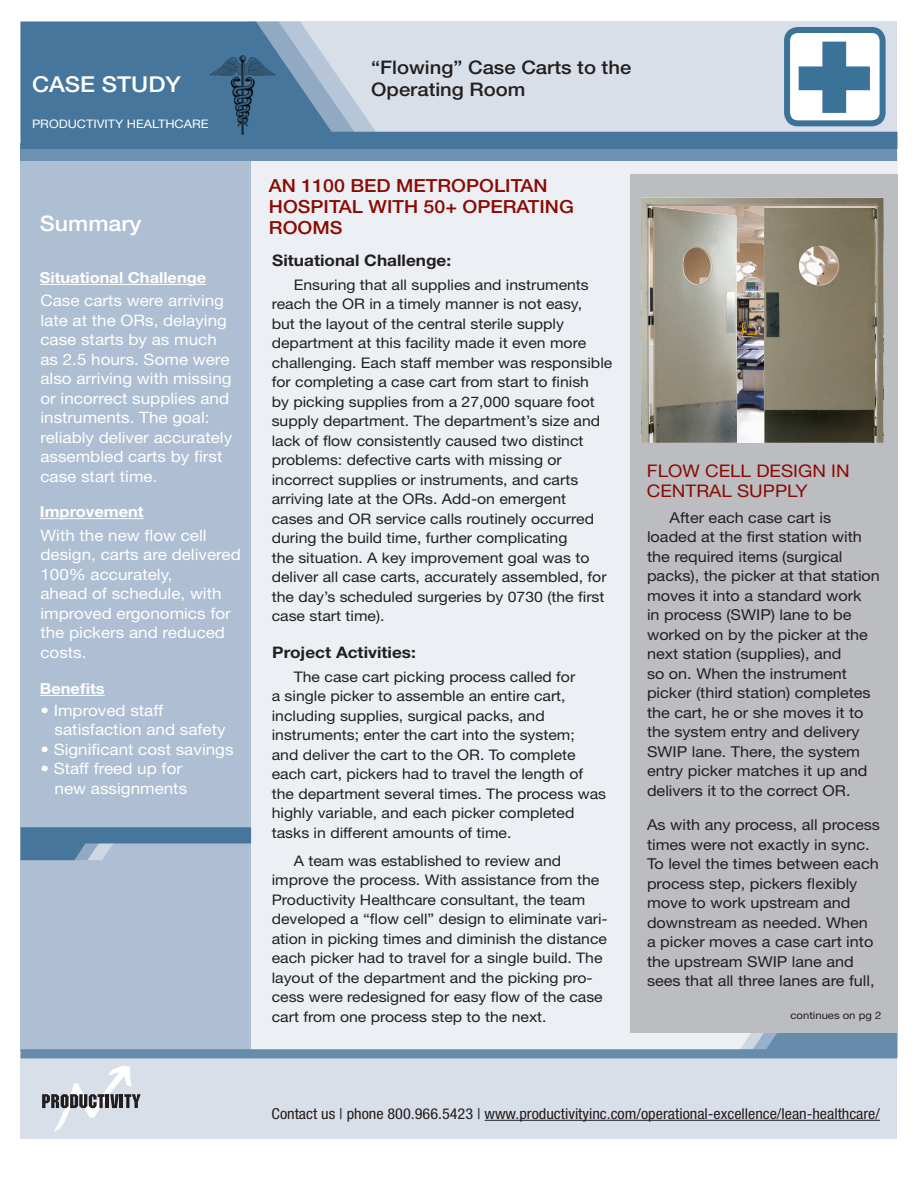
<style>
.page{position:relative;width:918px;height:1188px;background:#fff}
.page>*{position:absolute;margin:0;border:0;box-sizing:border-box;transform-origin:0 0}
.t1{font:500 21.9px "Helvetica Neue LT Std";color:#fff;scale:1.08 1}
.t2{font:500 21.45px "Helvetica Neue LT Std";color:#fff;scale:1.08 1}
.t3{font:500 18.75px "Helvetica Neue LT Std";color:#231f20;scale:1.08 1}
.t4{font:500 18.15px/21.1px "Helvetica Neue LT Std";color:#8b0a02;scale:1.08 1}
.t5{font:17.4px/20.2px "Helvetica Neue LT Std";color:#8b0a02;scale:1.08 1}
.t6{font:700 15.9px "Helvetica Neue LT Std";color:#231f20;scale:1.08 1}
.t7{font:15.75px/19.5px "Helvetica Neue LT Std";color:#fff;scale:1.08 1}
.t8{font:700 15.15px "Helvetica Neue LT Std";color:#fff;scale:1.08 1}
.t9{font:15px/19.5px "Helvetica Neue LT Std";color:#231f20;scale:1.08 1}
.t10{font:condensed 15px "Helvetica Neue LT Std";color:#231f20;scale:1.08 1}
.t11{font:14.7px/19.5px "Helvetica Neue LT Std";color:#231f20;scale:1.08 1}
.t12{font:11.85px "Helvetica Neue LT Std";color:#fff;scale:1.08 1}
.t13{font:10.5px "Helvetica Neue LT Std";color:#231f20;scale:1.08 1}
</style>
<div class="page">
<div style="left:21px;top:1055px;width:876px;height:84px;background:#d9dfe9"></div>
<div style="left:239px;top:153px;width:658px;height:899px;background:#ecf0f4"></div>
<div style="left:21px;top:158px;width:230px;height:894px;background:#aebed3"></div>
<div style="left:21px;top:144px;width:876px;height:17px;background:#6f91b1"></div>
<svg style="left:21px;top:22px;width:876px;height:127px;background:#99b1c7"></svg>
<svg style="left:21px;top:827px;width:230px;height:33px"></svg>
<svg style="left:21px;top:1032px;width:876px;height:99px"></svg>
<div style="left:630px;top:174px;width:267px;height:858px;background:#bcbdc0"></div>
<div style="left:787px;top:30px;width:96px;height:93px;background:#fff;border-radius:11px"></div>
<div style="left:784px;top:27px;width:102px;height:99px;border:6px solid #3b7297;border-radius:11px"></div>
<svg style="left:799px;top:42px;width:71px;height:71px"></svg>
<hr style="left:40px;top:284px;width:166px;height:1px;background:#fff">
<hr style="left:40px;top:518px;width:104px;height:1px;background:#fff">
<hr style="left:40px;top:695px;width:65px;height:1px;background:#fff">
<img style="left:208px;top:55px;width:69px;height:79px">
<img style="left:641px;top:198px;width:242px;height:245px">
<hr style="left:485px;top:1120px;width:395px;height:1px;background:#231f20">
<p class="t3" style="left:371px;top:56px;width:242px">“Flowing” Case Carts to the</p>
<p class="t1" style="left:32px;top:71px;width:139px">CASE STUDY</p>
<p class="t3" style="left:371px;top:78px;width:144px">Operating Room</p>
<p class="t12" style="left:32px;top:117px;width:165px">PRODUCTIVITY HEALTHCARE</p>
<p class="t2" style="left:40px;top:211px;width:96px">Summary</p>
<p class="t8" style="left:40px;top:268px;width:156px">Situational Challenge</p>
<p class="t7" style="left:40px;top:291px;width:179px">Case carts were arriving late at the ORs, delaying case starts by as much as 2.5 hours. Some were also arriving with missing or incorrect supplies and instruments. The goal: reliably deliver accurately assembled carts by first case start time.</p>
<p class="t8" style="left:40px;top:502px;width:98px">Improvement</p>
<p class="t7" style="left:40px;top:525px;width:187px">With the new flow cell design, carts are delivered<br>100% accurately,<br>ahead of schedule, with improved ergonomics for the pickers and reduced costs.</p>
<p class="t8" style="left:40px;top:679px;width:62px">Benefits</p>
<p class="t7" style="left:40px;top:700px;width:115px">• Improved staff</p>
<p class="t7" style="left:55px;top:720px;width:160px">satisfaction and safety</p>
<p class="t7" style="left:40px;top:739px;width:180px">• Significant cost savings</p>
<p class="t7" style="left:40px;top:759px;width:133px">• Staff freed up for</p>
<p class="t7" style="left:55px;top:778px;width:124px">new assignments</p>
<p class="t4" style="left:269px;top:175px;width:284px">AN 1100 BED METROPOLITAN<br>HOSPITAL WITH 50+ OPERATING<br>ROOMS</p>
<p class="t6" style="left:272px;top:251px;width:167px">Situational Challenge:</p>
<p class="t11" style="left:272px;top:274px;width:317px;text-indent:22px">Ensuring that all supplies and instruments reach the OR in a timely manner is not easy,<br>but the layout of the central sterile supply department at this facility made it even more challenging. Each staff member was responsible for completing a case cart from start to finish<br>by picking supplies from a 27,000 square foot supply department. The department’s size and lack of flow consistently caused two distinct problems: defective carts with missing or incorrect supplies or instruments, and carts arriving late at the ORs. Add-on emergent<br>cases and OR service calls routinely occurred during the build time, further complicating<br>the situation. A key improvement goal was to deliver all case carts, accurately assembled, for the day’s scheduled surgeries by 0730 (the first case start time).</p>
<p class="t6" style="left:272px;top:643px;width:135px">Project Activities:</p>
<p class="t11" style="left:272px;top:666px;width:311px;text-indent:22px">The case cart picking process called for<br>a single picker to assemble an entire cart, including supplies, surgical packs, and instruments; enter the cart into the system;<br>and deliver the cart to the OR. To complete each cart, pickers had to travel the length of the department several times. The process was highly variable, and each picker completed tasks in different amounts of time.</p>
<p class="t11" style="left:294px;top:851px;width:249px">A team was established to review and</p>
<p class="t11" style="left:272px;top:870px;width:305px">improve the process. With assistance from the<br>Productivity Healthcare consultant, the team</p>
<p class="t11" style="left:272px;top:909px;width:313px">developed a “flow cell” design to eliminate vari&shy;ation in picking times and diminish the distance each picker had to travel for a single build. The layout of the department and the picking pro&shy;cess were redesigned for easy flow of the case cart from one process step to the next.</p>
<p class="t5" style="left:647px;top:460px;width:189px">FLOW CELL DESIGN IN<br>CENTRAL SUPPLY</p>
<p class="t9" style="left:647px;top:507px;width:217px;text-indent:23px">After each case cart is loaded at the first station with the required items (surgical packs), the picker at that station moves it into a standard work<br>in process (SWIP) lane to be worked on by the picker at the next station (supplies), and<br>so on. When the instrument picker (third station) completes the cart, he or she moves it to the system entry and delivery<br>SWIP lane. There, the system entry picker matches it up and delivers it to the correct OR.</p>
<p class="t9" style="left:647px;top:815px;width:217px">As with any process, all process times were not exactly in sync.<br>To level the times between each process step, pickers flexibly move to work upstream and downstream as needed. When a picker moves a case cart into the upstream SWIP lane and sees that all three lanes are full,</p>
<p class="t13" style="left:791px;top:1009px;width:86px">continues on pg 2</p>
<p class="t10" style="left:272px;top:1105px;width:565px">Contact us | phone 800.966.5423 | www.productivityinc.com/operational-excellence/lean-healthcare/</p>
</div>
